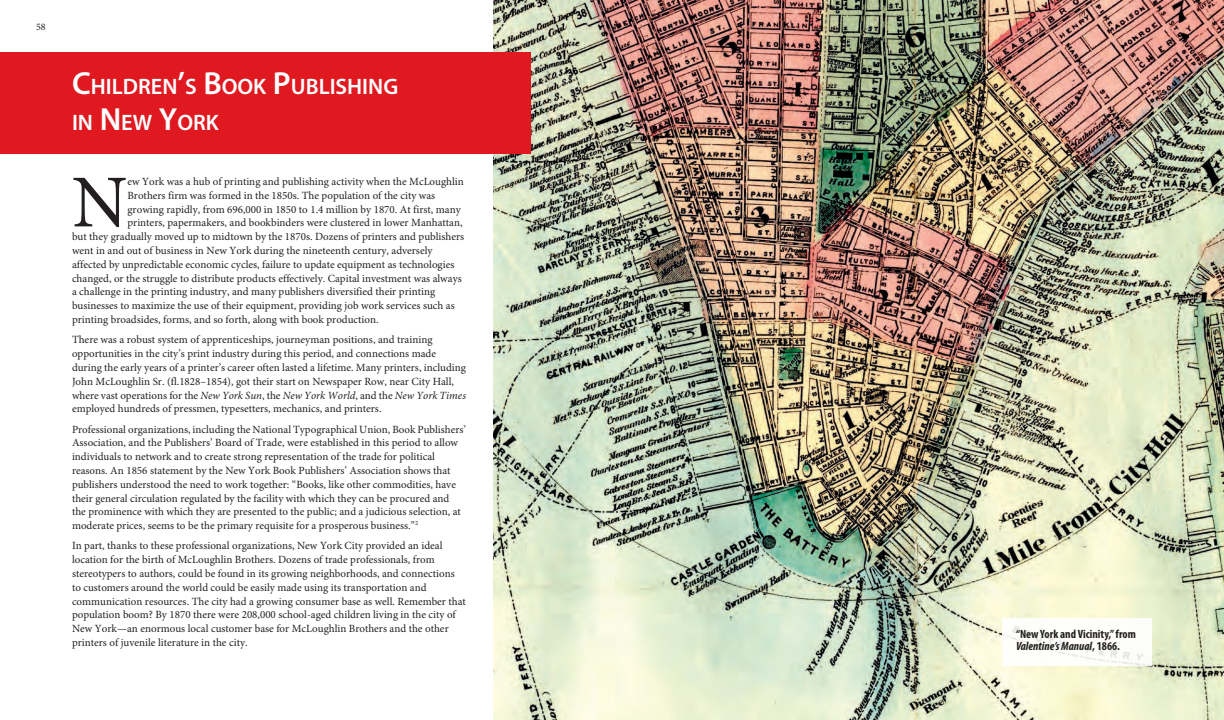
<style>
.page{position:relative;width:1224px;height:720px;background:#fff}
.page>*{position:absolute;margin:0;border:0;box-sizing:border-box;transform-origin:0 0}
.t1{font:74.7px "Minion Pro";color:#231f20}
.t2{font:600 22.4px/36px "Myriad Pro";color:#fff}
.t3{font:700 condensed 12px/12px "Myriad Pro";color:#231f20}
.t4{font:11px/13.8px "Minion Pro";color:#231f20}
.t5{font:10px "Minion Pro";color:#231f20}
.s1{font-size:32px}
.s2{font-style:italic}
</style>
<div class="page">
<img style="left:494px;top:0;width:730px;height:720px">
<div style="left:1002px;top:618px;width:150px;height:48px;background:#fff"></div>
<div style="left:0;top:52px;width:530px;height:102px;background:#e01920"></div>
<p class="t5" style="left:36px;top:21px;width:11px">58</p>
<h2 class="t2" style="left:72px;top:69px;width:328px"><span class="s1">C</span>HILDREN<span class="s1">’</span>S <span class="s1">B</span>OOK <span class="s1">P</span>UBLISHING<br>IN <span class="s1">N</span>EW <span class="s1">Y</span>ORK</h2>
<h1 class="t1" style="left:72px;top:158px;width:57px">N</h1>
<p class="t4" style="left:127px;top:175px;width:338px">ew York was a hub of printing and publishing activity when the McLoughlin</p>
<p class="t4" style="left:127px;top:189px;width:309px">Brothers firm was formed in the 1850s. The population of the city was</p>
<p class="t4" style="left:127px;top:203px;width:335px">growing rapidly, from 696,000 in 1850 to 1.4 million by 1870. At first, many</p>
<p class="t4" style="left:127px;top:216px;width:337px">printers, papermakers, and bookbinders were clustered in lower Manhattan,</p>
<p class="t4" style="left:72px;top:230px;width:394px">but they gradually moved up to midtown by the 1870s. Dozens of printers and publishers</p>
<p class="t4" style="left:72px;top:244px;width:362px">went in and out of business in New York during the nineteenth century, adversely</p>
<p class="t4" style="left:72px;top:258px;width:384px">affected by unpredictable economic cycles, failure to update equipment as technologies</p>
<p class="t4" style="left:72px;top:272px;width:391px">changed, or the struggle to distribute products effectively. Capital investment was always</p>
<p class="t4" style="left:72px;top:285px;width:365px">a challenge in the printing industry, and many publishers diversified their printing</p>
<p class="t4" style="left:72px;top:299px;width:384px">businesses to maximize the use of their equipment, providing job work services such as</p>
<p class="t4" style="left:72px;top:313px;width:308px">printing broadsides, forms, and so forth, along with book production.</p>
<p class="t4" style="left:72px;top:333px;width:396px">There was a robust system of apprenticeships, journeyman positions, and training opportunities in the city’s print industry during this period, and connections made during the early years of a printer’s career often lasted a lifetime. Many printers, including John McLoughlin Sr. (fl.1828–1854), got their start on Newspaper Row, near City Hall, where vast operations for the <span class="s2">New York Sun</span>, the <span class="s2">New York World</span>, and the <span class="s2">New York Times </span>employed hundreds of pressmen, typesetters, mechanics, and printers.</p>
<p class="t4" style="left:72px;top:423px;width:396px">Professional organizations, including the National Typographical Union, Book Publishers’ Association, and the Publishers’ Board of Trade, were established in this period to allow individuals to network and to create strong representation of the trade for political reasons. An 1856 statement by the New York Book Publishers’ Association shows that publishers understood the need to work together: “Books, like other commodities, have their general circulation regulated by the facility with which they can be procured and<br>the prominence with which they are presented to the public; and a judicious selection, at moderate prices, seems to be the primary requisite for a prosperous business.”<sup>2</sup></p>
<p class="t4" style="left:72px;top:539px;width:395px">In part, thanks to these professional organizations, New York City provided an ideal location for the birth of McLoughlin Brothers. Dozens of trade professionals, from stereotypers to authors, could be found in its growing neighborhoods, and connections to customers around the world could be easily made using its transportation and communication resources. The city had a growing consumer base as well. Remember that population boom? By 1870 there were 208,000 school-aged children living in the city of New York—an enormous local customer base for McLoughlin Brothers and the other printers of juvenile literature in the city.</p>
<p class="t3" style="left:1016px;top:628px;width:121px">“New York and Vicinity,” from<br><span class="s2">Valentine’s Manual</span>, 1866.</p>
</div>
